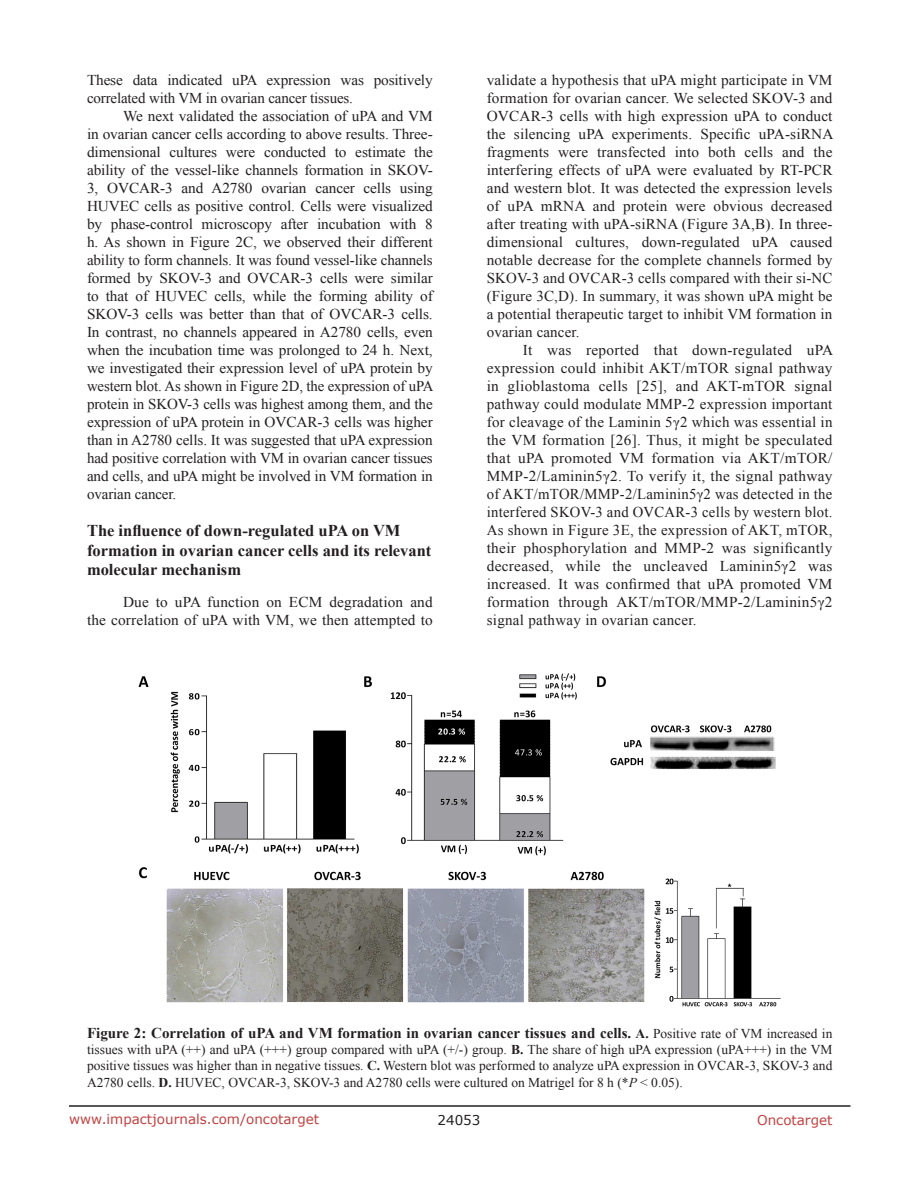
<style>
.page{position:relative;width:918px;height:1188px;background:#fff}
.page>*{position:absolute;margin:0;border:0;box-sizing:border-box;transform-origin:0 0}
.SubHeading{font:700 16.5px/19.8px "Times New Roman";color:#231f20}
.BodyText{font:15px/18px "Times New Roman";letter-spacing:.01em;color:#231f20;text-align:justify}
.figuretext{font:700 15px "Times New Roman";color:#231f20}
.BodyText-2{font:15px/18px "Times New Roman";letter-spacing:-.01em;color:#231f20}
.figuretext-2{font:13.5px/16.2px "Times New Roman";color:#231f20;text-align:justify}
.t1{font:13.5px "Verdana";color:#c24141}
.t2{font:13.5px "Verdana";color:#231f20}
.s1{font-size:13.5px}
.s2{font-weight:400;font-size:13.5px}
.s3{font-weight:700}
.s4{font-style:italic}
</style>
<div class="page">
<hr style="left:69px;top:1105px;width:781px;height:2px;background:#231f20">
<img style="left:138px;top:673px;width:643px;height:334px">
<p class="BodyText-2" style="left:87px;top:71px;width:347px">These data indicated uPA expression was positively correlated with VM in ovarian cancer tissues.</p>
<p class="BodyText" style="left:87px;top:107px;width:348px;text-indent:36px">We next validated the association of uPA and VM in ovarian cancer cells according to above results. Three&shy;dimensional cultures were conducted to estimate the ability of the vessel-like channels formation in SKOV-3, OVCAR-3 and A2780 ovarian cancer cells using HUVEC cells as positive control. Cells were visualized by phase-control microscopy after incubation with 8 h. As shown in Figure 2C, we observed their different ability to form channels. It was found vessel-like channels formed by SKOV-3 and OVCAR-3 cells were similar to that of HUVEC cells, while the forming ability of SKOV-3 cells was better than that of OVCAR-3 cells.<br>In contrast, no channels appeared in A2780 cells, even when the incubation time was prolonged to 24 h. Next, we investigated their expression level of uPA protein by western blot. As shown in Figure 2D, the expression of uPA protein in SKOV-3 cells was highest among them, and the expression of uPA protein in OVCAR-3 cells was higher than in A2780 cells. It was suggested that uPA expression had positive correlation with VM in ovarian cancer tissues and cells, and uPA might be involved in VM formation in ovarian cancer.</p>
<p class="SubHeading" style="left:87px;top:520px;width:346px">The influence of down-regulated uPA on VM formation in ovarian cancer cells and its relevant molecular mechanism</p>
<p class="BodyText" style="left:87px;top:593px;width:347px;text-align:right">Due to uPA function on ECM degradation and<br>the correlation of uPA with VM, we then attempted to</p>
<p class="BodyText" style="left:487px;top:71px;width:348px">validate a hypothesis that uPA might participate in VM formation for ovarian cancer. We selected SKOV-3 and OVCAR-3 cells with high expression uPA to conduct the silencing uPA experiments. Specific uPA-siRNA fragments were transfected into both cells and the interfering effects of uPA were evaluated by RT-PCR and western blot. It was detected the expression levels of uPA mRNA and protein were obvious decreased after treating with uPA-siRNA (Figure 3A,B). In three&shy;dimensional cultures, down-regulated uPA caused notable decrease for the complete channels formed by SKOV-3 and OVCAR-3 cells compared with their si-NC (Figure 3C,D). In summary, it was shown uPA might be a potential therapeutic target to inhibit VM formation in ovarian cancer.</p>
<p class="BodyText" style="left:487px;top:341px;width:348px;text-indent:36px">It was reported that down-regulated uPA expression could inhibit AKT/mTOR signal pathway in glioblastoma cells [25], and AKT-mTOR signal pathway could modulate MMP-2 expression important for cleavage of the Laminin 5γ2 which was essential in the VM formation [26]. Thus, it might be speculated that uPA promoted VM formation via AKT/mTOR/ MMP-2/Laminin5γ2. To verify it, the signal pathway of AKT/mTOR/MMP-2/Laminin5γ2 was detected in the interfered SKOV-3 and OVCAR-3 cells by western blot.<br>As shown in Figure 3E, the expression of AKT, mTOR, their phosphorylation and MMP-2 was significantly decreased, while the uncleaved Laminin5γ2 was increased. It was confirmed that uPA promoted VM formation through AKT/mTOR/MMP-2/Laminin5γ2 signal pathway in ovarian cancer.</p>
<p class="figuretext" style="left:87px;top:1023px;width:747px">Figure 2: Correlation of uPA and VM formation in ovarian cancer tissues and cells. <span class="s1">A.</span> <span class="s2">Positive rate of VM increased in</span></p>
<p class="figuretext-2" style="left:87px;top:1041px;width:747px">tissues with uPA (++) and uPA (+++) group compared with uPA (+/-) group. <span class="s3">B.</span> The share of high uPA expression (uPA+++) in the VM positive tissues was higher than in negative tissues. <span class="s3">C.</span> Western blot was performed to analyze uPA expression in OVCAR-3, SKOV-3 and A2780 cells. <span class="s3">D.</span> HUVEC, OVCAR-3, SKOV-3 and A2780 cells were cultured on Matrigel for 8 h (*<span class="s4">P</span> &lt; 0.05).</p>
<p class="t1" style="left:69px;top:1110px;width:252px">www.impactjournals.com/oncotarget</p>
<p class="t2" style="left:438px;top:1111px;width:44px">24053</p>
<p class="t1" style="left:757px;top:1111px;width:77px">Oncotarget</p>
</div>
